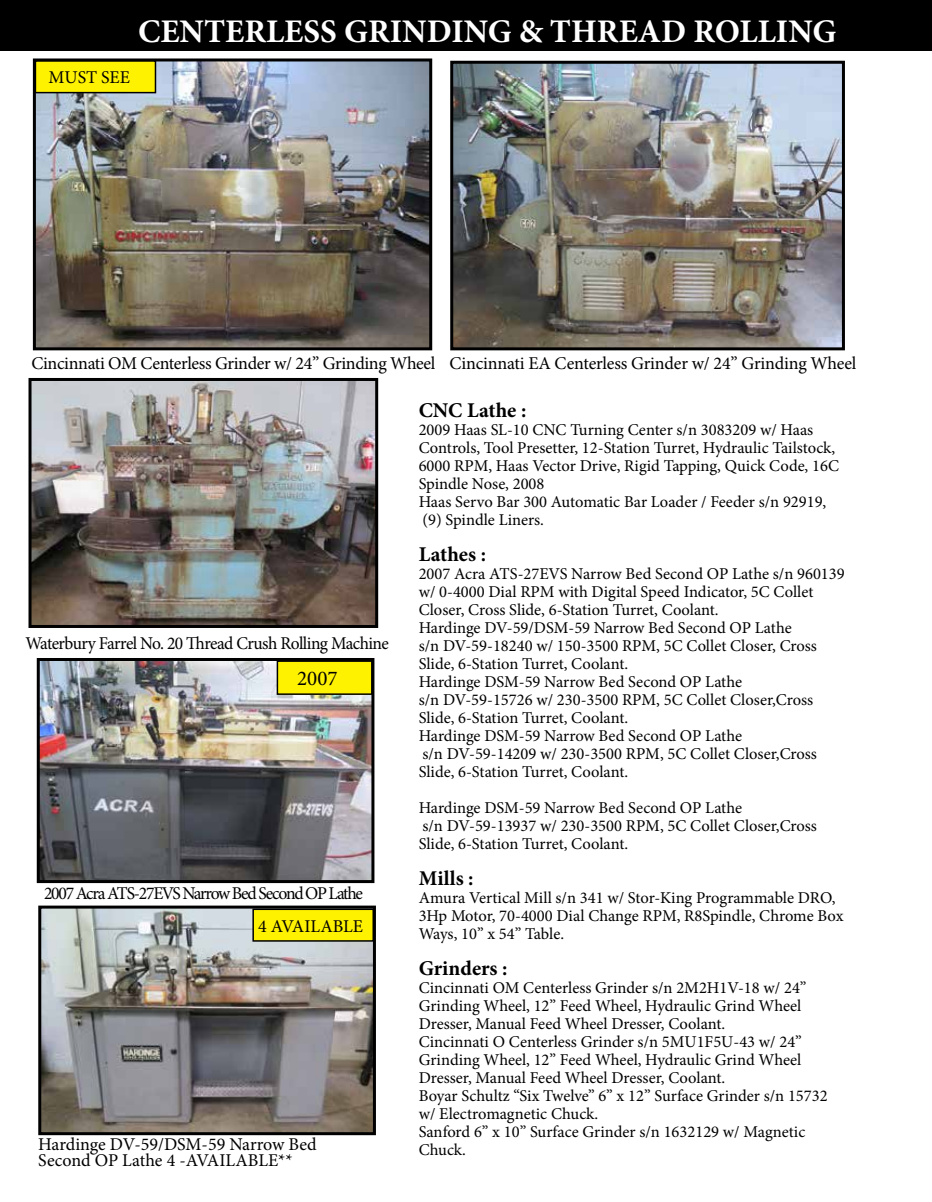
<style>
.page{position:relative;width:932px;height:1202px;background:#fff}
.page>*{position:absolute;margin:0;border:0;box-sizing:border-box;transform-origin:0 0}
.t1{font:700 33px "Minion Pro";color:#fff}
.t2{font:700 21px "Minion Pro";color:#000}
.t3{font:21px "Minion Pro";color:#000}
.t4{font:18px/16.5px "Minion Pro";letter-spacing:-.02em;color:#000}
.t5{font:18px "Minion Pro";letter-spacing:-.07em;color:#000}
.t6{font:18px "Minion Pro";color:#000}
.t7{font:16.5px/18px "Minion Pro";color:#000}
</style>
<div class="page">
<div style="left:0;top:0;width:932px;height:50px;background:#000"></div>
<img style="left:41px;top:662px;width:329px;height:217px">
<div style="left:37px;top:658px;width:337px;height:225px;border:3px solid #000"></div>
<img style="left:32px;top:382px;width:342px;height:242px">
<div style="left:28px;top:378px;width:350px;height:250px;border:3px solid #000"></div>
<img style="left:454px;top:65px;width:386px;height:281px">
<div style="left:450px;top:61px;width:394px;height:289px;border:3px solid #000"></div>
<img style="left:37px;top:62px;width:391px;height:284px">
<div style="left:33px;top:58px;width:399px;height:292px;border:3px solid #000"></div>
<img style="left:42px;top:909px;width:330px;height:222px">
<div style="left:38px;top:905px;width:338px;height:230px;border:3px solid #000"></div>
<div style="left:253px;top:909px;width:120px;height:32px;background:#fff200"></div>
<div style="left:252px;top:908px;width:122px;height:33px;border:2px solid #000"></div>
<div style="left:277px;top:661px;width:95px;height:33px;background:#fff200"></div>
<div style="left:277px;top:660px;width:95px;height:35px;border:2px solid #000"></div>
<div style="left:35px;top:61px;width:120px;height:32px;background:#fff200"></div>
<div style="left:35px;top:60px;width:121px;height:33px;border:2px solid #000"></div>
<h1 class="t1" style="left:138px;top:8px;width:700px">CENTERLESS GRINDING &amp; THREAD ROLLING</h1>
<p class="t4" style="left:48px;top:69px;width:83px">MUST SEE</p>
<p class="t4" style="left:32px;top:355px;width:826px">Cincinnati OM Centerless Grinder w/ 24” Grinding Wheel Cincinnati EA Centerless Grinder w/ 24” Grinding Wheel</p>
<p class="t4" style="left:26px;top:634px;width:365px">Waterbury Farrel No. 20 Thread Crush Rolling Machine</p>
<p class="t3" style="left:297px;top:664px;width:42px">2007</p>
<p class="t5" style="left:44px;top:881px;width:320px">2007 Acra ATS-27EVS Narrow Bed Second OP Lathe</p>
<p class="t6" style="left:258px;top:913px;width:107px">4 AVAILABLE</p>
<p class="t4" style="left:38px;top:1135px;width:280px">Hardinge DV-59/DSM-59 Narrow Bed<br>Second OP Lathe 4 -AVAILABLE**</p>
<p class="t2" style="left:418px;top:395px;width:109px">CNC Lathe :</p>
<p class="t7" style="left:418px;top:420px;width:422px">2009 Haas SL-10 CNC Turning Center s/n 3083209 w/ Haas Controls, Tool Presetter, 12-Station Turret, Hydraulic Tailstock, 6000 RPM, Haas Vector Drive, Rigid Tapping, Quick Code, 16C Spindle Nose, 2008<br>Haas Servo Bar 300 Automatic Bar Loader / Feeder s/n 92919, (9) Spindle Liners.</p>
<p class="t2" style="left:418px;top:539px;width:69px">Lathes :</p>
<p class="t7" style="left:418px;top:564px;width:427px">2007 Acra ATS-27EVS Narrow Bed Second OP Lathe s/n 960139 w/ 0-4000 Dial RPM with Digital Speed Indicator, 5C Collet Closer, Cross Slide, 6-Station Turret, Coolant.<br>Hardinge DV-59/DSM-59 Narrow Bed Second OP Lathe<br>s/n DV-59-18240 w/ 150-3500 RPM, 5C Collet Closer, Cross Slide, 6-Station Turret, Coolant.<br>Hardinge DSM-59 Narrow Bed Second OP Lathe<br>s/n DV-59-15726 w/ 230-3500 RPM, 5C Collet Closer,Cross Slide, 6-Station Turret, Coolant.<br>Hardinge DSM-59 Narrow Bed Second OP Lathe<br>s/n DV-59-14209 w/ 230-3500 RPM, 5C Collet Closer,Cross Slide, 6-Station Turret, Coolant.</p>
<p class="t7" style="left:418px;top:798px;width:400px">Hardinge DSM-59 Narrow Bed Second OP Lathe<br>s/n DV-59-13937 w/ 230-3500 RPM, 5C Collet Closer,Cross<br>Slide, 6-Station Turret, Coolant.</p>
<p class="t2" style="left:418px;top:863px;width:56px">Mills :</p>
<p class="t7" style="left:418px;top:888px;width:426px">Amura Vertical Mill s/n 341 w/ Stor-King Programmable DRO,<br>3Hp Motor, 70-4000 Dial Change RPM, R8Spindle, Chrome Box<br>Ways, 10” x 54” Table.</p>
<p class="t2" style="left:418px;top:953px;width:90px">Grinders :</p>
<p class="t7" style="left:418px;top:978px;width:410px">Cincinnati OM Centerless Grinder s/n 2M2H1V-18 w/ 24” Grinding Wheel, 12” Feed Wheel, Hydraulic Grind Wheel Dresser, Manual Feed Wheel Dresser, Coolant.<br>Cincinnati O Centerless Grinder s/n 5MU1F5U-43 w/ 24” Grinding Wheel, 12” Feed Wheel, Hydraulic Grind Wheel Dresser, Manual Feed Wheel Dresser, Coolant.<br>Boyar Schultz “Six Twelve” 6” x 12” Surface Grinder s/n 15732 w/ Electromagnetic Chuck.<br>Sanford 6” x 10” Surface Grinder s/n 1632129 w/ Magnetic Chuck.</p>
</div>
